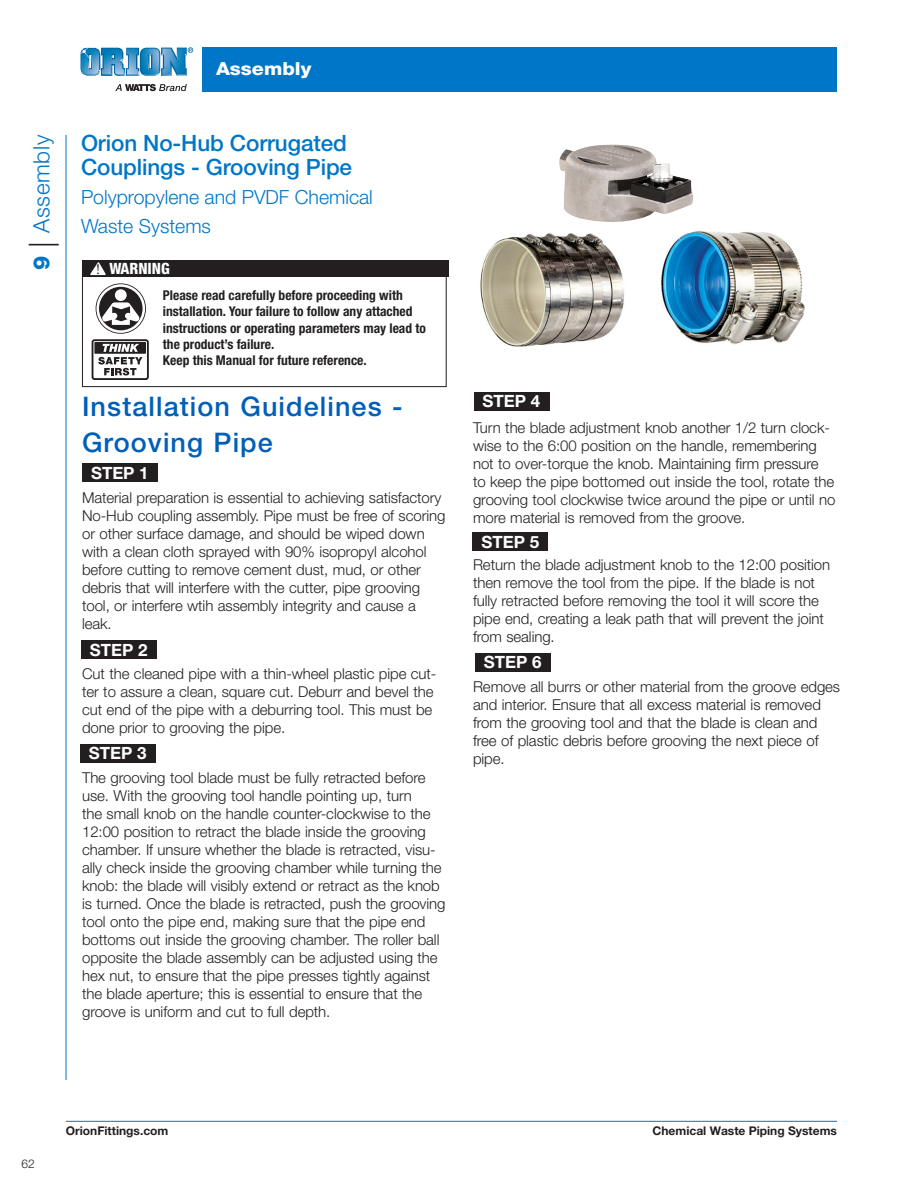
<style>
.page{position:relative;width:918px;height:1188px;background:#fff}
.page>*{position:absolute;margin:0;border:0;box-sizing:border-box;transform-origin:0 0}
._2_Head{font:500 27px/36px "Helvetica Neue LT Std";letter-spacing:.04em;color:#005fb9}
.Heading{font:500 22.5px/24px "Helvetica Neue LT Std";letter-spacing:-.005em;color:#0076c8}
.t1{font:300 22.5px "Helvetica Neue LT Std";letter-spacing:.025em;color:#0076c8}
.sub_head_1{font:300 19.5px "Helvetica Neue LT Std";color:#0076c8}
.t2{font:800 18px "Helvetica Neue LT Std";color:#fff;scale:1.1 1}
.t3{font:700 16.95px "Helvetica Neue LT Std";color:#fff}
.t4{font:800 condensed 15.6px "Helvetica Neue LT Std";color:#fff}
.body{font:300 15px/18px "Helvetica Neue LT Std";letter-spacing:-.005em;color:#231f20}
.t5{font:14.55px "Minion Pro";color:#231f20}
.t6{font:700 condensed 13.5px/16.2px "Helvetica Neue LT Std";color:#231f20}
.t7{font:700 12px "Helvetica Neue LT Std";color:#231f20}
.t8{font:300 12px "Helvetica Neue LT Std";color:#231f20}
.s1{font-weight:800}
.s2{font-size:30px;color:#231f20}
</style>
<div class="page">
<hr style="left:66px;top:135px;width:1px;height:945px;background:#0076c8">
<hr style="left:66px;top:1121px;width:771px;height:1px;background:#0076c8">
<div style="left:202px;top:47px;width:635px;height:45px;background:#0076c8"></div>
<svg style="left:79px;top:47px;width:114px;height:29px;background:#60a5cc"></svg>
<svg style="left:115px;top:84px;width:72px;height:7px"></svg>
<div style="left:82px;top:260px;width:366px;height:17px;background:#231f20"></div>
<svg style="left:90px;top:263px;width:16px;height:12px"></svg>
<div style="left:92px;top:339px;width:57px;height:41px;border:2px solid #231f20;border-radius:2px"></div>
<div style="left:95px;top:343px;width:50px;height:10px;background:#231f20"></div>
<div style="left:94px;top:342px;width:52px;height:12px;border:1px solid #231f20"></div>
<svg style="left:98px;top:344px;width:45px;height:31px"></svg>
<svg style="left:96px;top:283px;width:50px;height:51px"></svg>
<div style="left:96px;top:284px;width:49px;height:49px;border:3px solid #fff;border-radius:50%"></div>
<div style="left:115px;top:289px;width:12px;height:12px;background:#fff;border-radius:50%"></div>
<svg style="left:102px;top:302px;width:38px;height:23px"></svg>
<div style="left:82px;top:261px;width:365px;height:126px;border:1px solid #231f20"></div>
<div style="left:82px;top:463px;width:76px;height:19px;background:#231f20"></div>
<div style="left:81px;top:640px;width:76px;height:19px;background:#231f20"></div>
<div style="left:80px;top:744px;width:76px;height:19px;background:#231f20"></div>
<div style="left:474px;top:392px;width:75px;height:19px;background:#231f20"></div>
<div style="left:472px;top:532px;width:76px;height:19px;background:#231f20"></div>
<img style="left:559px;top:145px;width:135px;height:77px">
<img style="left:480px;top:233px;width:145px;height:114px">
<img style="left:661px;top:231px;width:144px;height:114px">
<div style="left:475px;top:653px;width:75px;height:18px;background:#231f20"></div>
<p class="t2" style="left:216px;top:58px;width:88px">Assembly</p>
<h2 class="t1" style="left:28px;top:270px;width:137px;rotate:-90deg"><span class="s1">9</span> <span class="s2">|</span> Assembly</h2>
<p class="Heading" style="left:81px;top:131px;width:273px">Orion No-Hub Corrugated<br>Couplings - Grooving Pipe</p>
<p class="sub_head_1" style="left:81px;top:185px;width:293px">Polypropylene and PVDF Chemical</p>
<p class="sub_head_1" style="left:81px;top:214px;width:131px">Waste Systems</p>
<p class="t5" style="left:96px;top:260px;width:6px">!</p>
<p class="t4" style="left:110px;top:259px;width:62px">WARNING</p>
<p class="t6" style="left:163px;top:287px;width:264px">Please read carefully before proceeding with installation. Your failure to follow any attached instructions or operating parameters may lead to the product’s failure.<br>Keep this Manual for future reference.</p>
<p class="_2_Head" style="left:82px;top:388px;width:322px">Installation Guidelines -<br>Grooving Pipe</p>
<p class="body" style="left:82px;top:488px;width:365px">Material preparation is essential to achieving satisfactory No-Hub coupling assembly. Pipe must be free of scoring or other surface damage, and should be wiped down with a clean cloth sprayed with 90% isopropyl alcohol before cutting to remove cement dust, mud, or other debris that will interfere with the cutter, pipe grooving tool, or interfere wtih assembly integrity and cause a leak.</p>
<p class="body" style="left:82px;top:664px;width:356px">Cut the cleaned pipe with a thin-wheel plastic pipe cut&shy;ter to assure a clean, square cut. Deburr and bevel the cut end of the pipe with a deburring tool. This must be done prior to grooving the pipe.</p>
<p class="body" style="left:82px;top:768px;width:365px">The grooving tool blade must be fully retracted before use. With the grooving tool handle pointing up, turn<br>the small knob on the handle counter-clockwise to the 12:00 position to retract the blade inside the grooving chamber. If unsure whether the blade is retracted, visu&shy;ally check inside the grooving chamber while turning the knob: the blade will visibly extend or retract as the knob is turned. Once the blade is retracted, push the grooving tool onto the pipe end, making sure that the pipe end bottoms out inside the grooving chamber. The roller ball opposite the blade assembly can be adjusted using the hex nut, to ensure that the pipe presses tightly against the blade aperture; this is essential to ensure that the groove is uniform and cut to full depth.</p>
<p class="t3" style="left:91px;top:462px;width:59px">STEP 1</p>
<p class="t3" style="left:90px;top:639px;width:59px">STEP 2</p>
<p class="t3" style="left:89px;top:743px;width:59px">STEP 3</p>
<p class="t3" style="left:483px;top:391px;width:59px">STEP 4</p>
<p class="body" style="left:473px;top:418px;width:364px">Turn the blade adjustment knob another 1/2 turn clock&shy;wise to the 6:00 position on the handle, remembering not to over-torque the knob. Maintaining firm pressure<br>to keep the pipe bottomed out inside the tool, rotate the grooving tool clockwise twice around the pipe or until no more material is removed from the groove.</p>
<p class="body" style="left:473px;top:555px;width:359px">Return the blade adjustment knob to the 12:00 position then remove the tool from the pipe. If the blade is not fully retracted before removing the tool it will score the pipe end, creating a leak path that will prevent the joint from sealing.</p>
<p class="body" style="left:473px;top:677px;width:369px">Remove all burrs or other material from the groove edges and interior. Ensure that all excess material is removed from the grooving tool and that the blade is clean and free of plastic debris before grooving the next piece of pipe.</p>
<p class="t3" style="left:481px;top:531px;width:59px">STEP 5</p>
<p class="t3" style="left:484px;top:652px;width:59px">STEP 6</p>
<p class="t8" style="left:22px;top:1156px;width:15px">62</p>
<p class="t7" style="left:66px;top:1123px;width:104px">OrionFittings.com</p>
<p class="t7" style="left:653px;top:1123px;width:186px">Chemical Waste Piping Systems</p>
</div>
